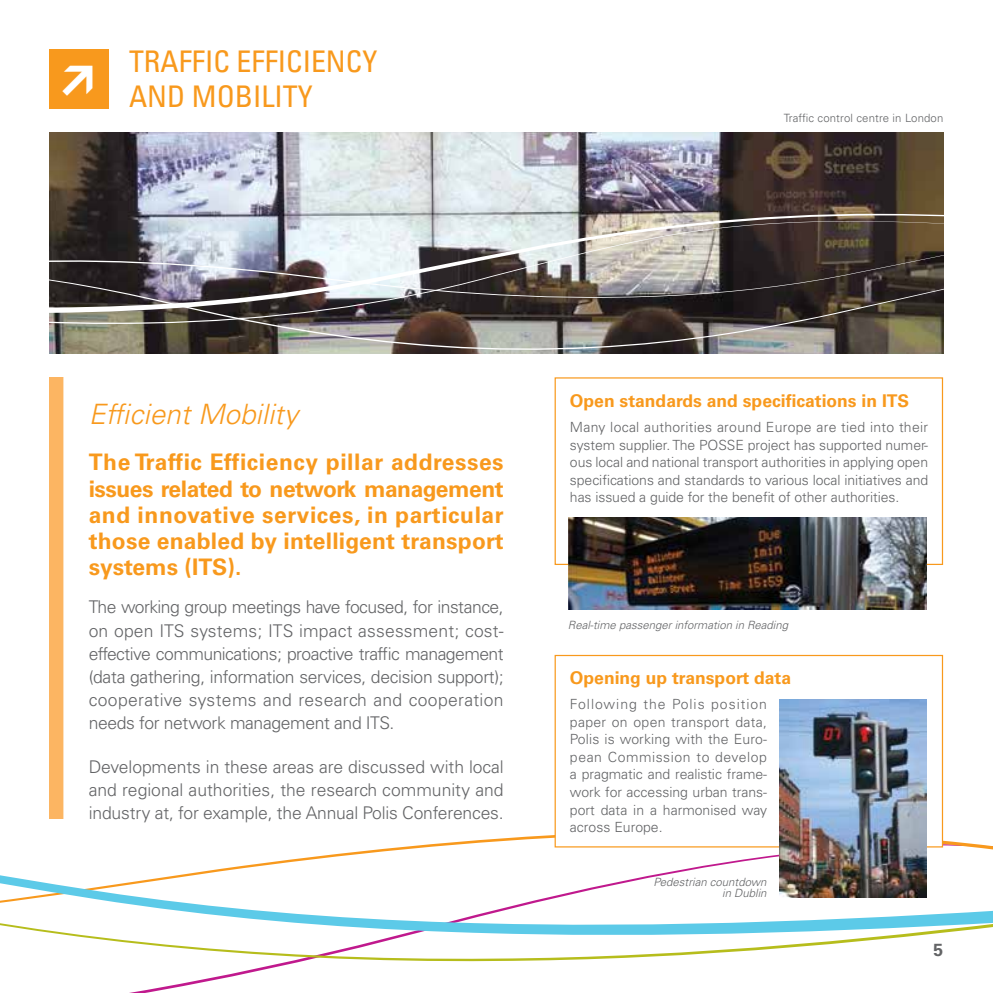
<style>
.page{position:relative;width:993px;height:993px;background:#fff}
.page>*{position:absolute;margin:0;border:0;box-sizing:border-box;transform-origin:0 0}
.t1{font:condensed 29.75px/35px "Univers LT Std";color:#f8991d}
.t2{font:italic 300 28px "Univers LT Std";color:#f8991d}
.t3{font:700 22.75px/26.2px "Univers LT Std";letter-spacing:.01em;color:#f8991d;text-align:justify}
.t4{font:300 17.5px/23.1px "Univers LT Std";letter-spacing:-.01em;color:#636466;text-align:justify}
.t5{font:700 17.5px "Univers LT Std";color:#f8991d}
.t6{font:700 17.5px "Univers LT Std";color:#636466}
.t7{font:300 14px/17.5px "Univers LT Std";letter-spacing:-.005em;color:#636466;text-align:justify}
.t8{font:italic 300 11.38px/11.4px "Univers LT Std";color:#636466;text-align:right}
.t9{font:300 11.38px "Univers LT Std";letter-spacing:.01em;color:#636466}
</style>
<div class="page">
<img style="left:50px;top:132px;width:893px;height:81px">
<img style="left:49px;top:213px;width:895px;height:8px">
<img style="left:49px;top:326px;width:895px;height:28px">
<img style="left:49px;top:221px;width:895px;height:105px">
<svg style="left:98px;top:939px;width:784px;height:23px"></svg>
<svg style="left:0;top:781px;width:992px;height:158px"></svg>
<div style="left:50px;top:50px;width:59px;height:59px;background:#f8991d"></div>
<div style="left:49px;top:377px;width:212px;height:442px;background:#fcb562"></div>
<div style="left:63px;top:376px;width:466px;height:449px;background:#fff"></div>
<div style="left:554px;top:654px;width:388px;height:193px;background:#fff;border:1px solid #f8991d"></div>
<img style="left:568px;top:517px;width:358px;height:92px">
<img style="left:779px;top:699px;width:147px;height:197px">
<h1 class="t1" style="left:129px;top:44px;width:249px">TRAFFIC EFFICIENCY<br>AND MOBILITY</h1>
<p class="t9" style="left:783px;top:111px;width:161px">Traffic control centre in London</p>
<h2 class="t2" style="left:89px;top:397px;width:211px">Efficient Mobility</h2>
<h3 class="t3" style="left:89px;top:449px;width:416px">The Traffic Efficiency pillar addresses issues related to network management and innovative services, in particular those enabled by intelligent transport systems (ITS).</h3>
<p class="t4" style="left:89px;top:595px;width:416px">The working group meetings have focused, for instance, on open ITS systems; ITS impact assessment; cost&shy;effective communications; proactive traffic management (data gathering, information services, decision support); cooperative systems and research and cooperation needs for network management and ITS.</p>
<p class="t4" style="left:89px;top:754px;width:416px">Developments in these areas are discussed with local and regional authorities, the research community and industry at, for example, the Annual Polis Conferences.</p>
<p class="t5" style="left:569px;top:390px;width:341px">Open standards and specifications in ITS</p>
<p class="t7" style="left:569px;top:418px;width:359px">Many local authorities around Europe are tied into their system supplier. The POSSE project has supported numer&shy;ous local and national transport authorities in applying open specifications and standards to various local initiatives and has issued a guide for the benefit of other authorities.</p>
<p class="t8" style="left:567px;top:619px;width:221px">Real-time passenger information in Reading</p>
<p class="t5" style="left:569px;top:667px;width:223px">Opening up transport data</p>
<p class="t7" style="left:569px;top:695px;width:198px">Following the Polis position paper on open transport data, Polis is working with the Euro&shy;pean Commission to develop a pragmatic and realistic frame&shy;work for accessing urban trans&shy;port data in a harmonised way across Europe.</p>
<p class="t8" style="left:653px;top:876px;width:114px">Pedestrian countdown in Dublin</p>
<p class="t6" style="left:933px;top:939px;width:11px">5</p>
</div>
